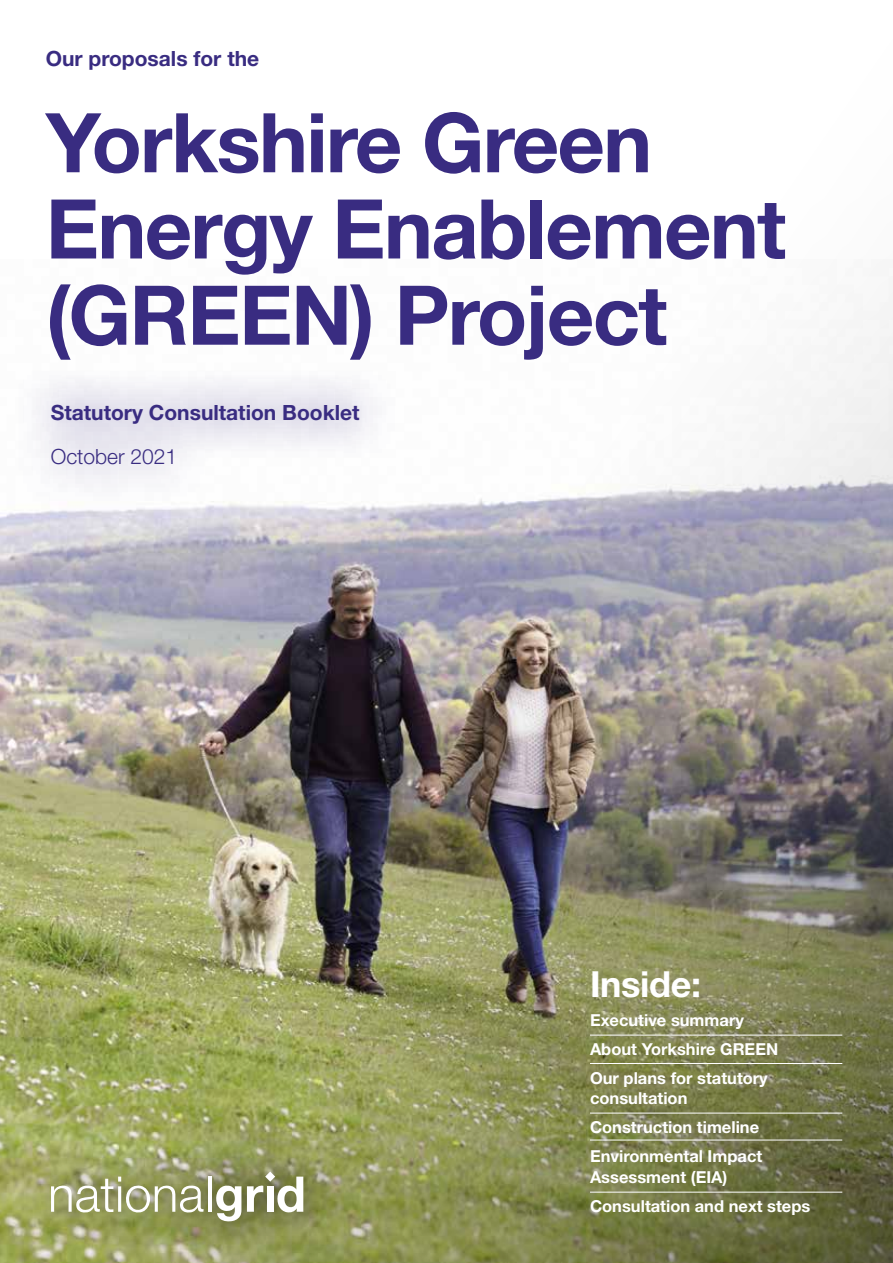
<style>
.page{position:relative;width:893px;height:1263px;background:#fff}
.page>*{position:absolute;margin:0;border:0;box-sizing:border-box;transform-origin:0 0}
.t1{font:700 82.5px/86.2px "Helvetica Neue LT Std";letter-spacing:-.02em;color:#392c81}
.t2{font:700 36px "Helvetica Neue LT Std";letter-spacing:-.01em;color:#fff}
.t3{font:700 21px "Helvetica Neue LT Std";color:#392c81}
.t4{font:300 21px "Helvetica Neue LT Std";color:#392c81}
.t5{font:700 16.5px/29px "Helvetica Neue LT Std";color:#fff}
</style>
<div class="page">
<img style="left:0;top:292px;width:893px;height:971px">
<hr style="left:590px;top:1035px;width:252px;height:1px;background:#fff">
<hr style="left:590px;top:1063px;width:252px;height:1px;background:#fff">
<hr style="left:590px;top:1113px;width:252px;height:1px;background:#fff">
<hr style="left:590px;top:1140px;width:252px;height:1px;background:#fff">
<svg style="left:15px;top:368px;width:380px;height:134px;fill:#f5f5f8"></svg>
<svg style="left:12px;top:1137px;width:330px;height:122px;background:#9aa061"></svg>
<svg style="left:51px;top:1176px;width:153px;height:37px"></svg>
<hr style="left:208px;top:1176px;width:3px;height:36px;background:#fff">
<svg style="left:215px;top:1185px;width:26px;height:37px"></svg>
<svg style="left:247px;top:1171px;width:56px;height:42px"></svg>
<hr style="left:590px;top:1192px;width:252px;height:1px;background:#fff">
<p class="t3" style="left:46px;top:46px;width:215px">Our proposals for the</p>
<h1 class="t1" style="left:46px;top:98px;width:742px">Yorkshire Green<br>Energy Enablement (GREEN) Project</h1>
<p class="t3" style="left:51px;top:400px;width:310px">Statutory Consultation Booklet</p>
<p class="t4" style="left:51px;top:444px;width:128px">October 2021</p>
<h2 class="t2" style="left:590px;top:961px;width:113px">Inside:</h2>
<p class="t5" style="left:590px;top:1005px;width:190px">Executive summary<br>About Yorkshire GREEN<br>Our plans for statutory</p>
<p class="t5" style="left:590px;top:1083px;width:174px">consultation<br>Construction timeline<br>Environmental Impact</p>
<p class="t5" style="left:590px;top:1162px;width:222px">Assessment (EIA)<br>Consultation and next steps</p>
</div>
